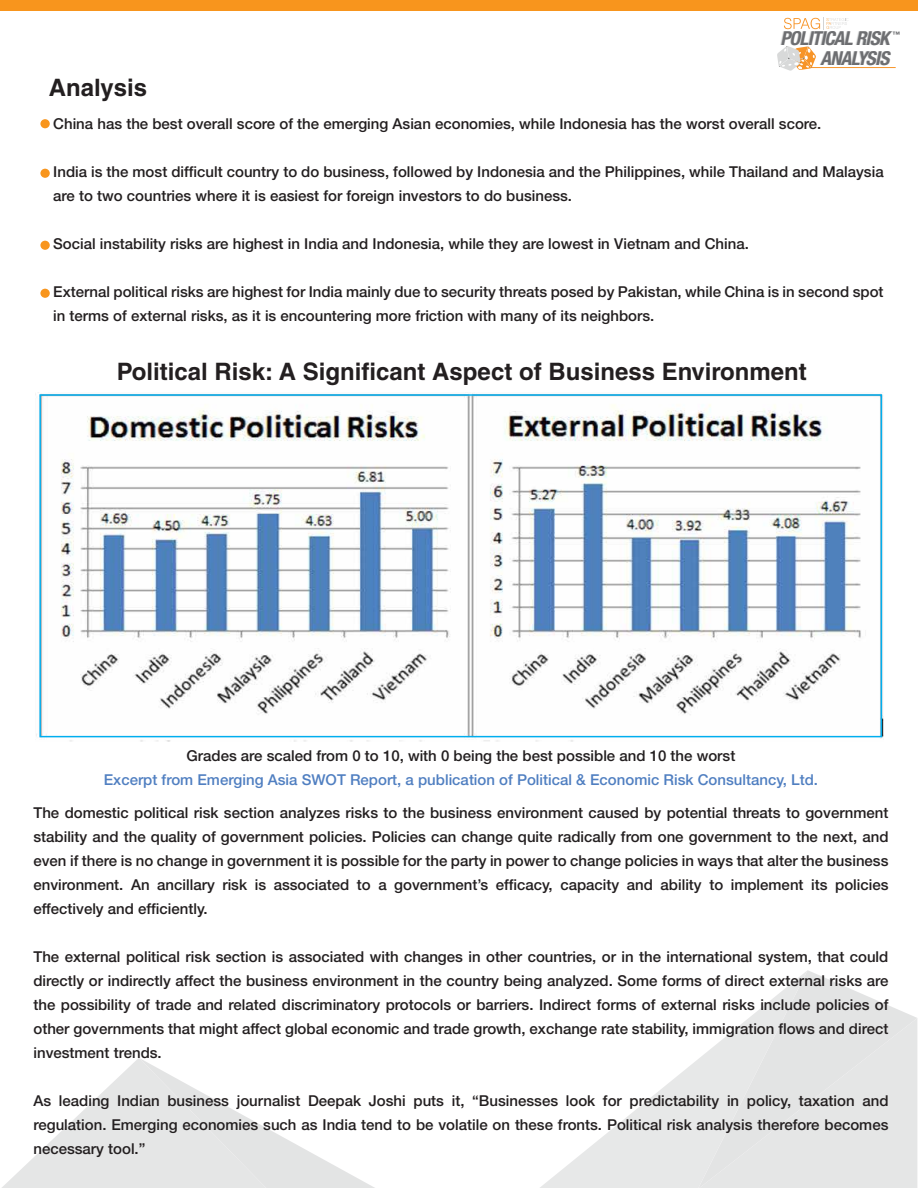
<style>
.page{position:relative;width:918px;height:1188px;background:#fff}
.page>*{position:absolute;margin:0;border:0;box-sizing:border-box;transform-origin:0 0}
.t1{font:700 24px "Helvetica";color:#231f20}
.t2{font:italic 700 condensed 19.2px/19.5px "Helvetica Neue LT Pro";letter-spacing:-.04em;color:#6d6e71;text-align:right}
.t3{font:500 15px/24px "Helvetica Neue LT Pro";color:#231f20;text-align:justify}
.t4{font:500 15px "Helvetica Neue LT Pro";color:#507fc1}
.t5{font:700 7.5px "Helvetica";color:#6d6e71}
</style>
<div class="page">
<svg style="left:808px;top:970px;width:109px;height:218px;fill:#e5e6e6"></svg>
<svg style="left:540px;top:970px;width:268px;height:218px"></svg>
<svg style="left:2px;top:1058px;width:373px;height:130px"></svg>
<div style="left:0;top:0;width:918px;height:10px;background:#f8951d"></div>
<img style="left:36px;top:393px;width:848px;height:349px">
<div style="left:39px;top:394px;width:843px;height:343px;border:2px solid #00aeef"></div>
<hr style="left:811px;top:67px;width:85px;height:1px;background:#f79428">
<svg style="left:777px;top:46px;width:42px;height:25px"></svg>
<svg style="left:784px;top:17px;width:64px;height:13px"></svg>
<div style="left:40px;top:119px;width:10px;height:9px;background:#f8951d;border-radius:50%"></div>
<div style="left:40px;top:169px;width:10px;height:9px;background:#f8951d;border-radius:50%"></div>
<div style="left:40px;top:241px;width:10px;height:9px;background:#f8951d;border-radius:50%"></div>
<div style="left:40px;top:289px;width:10px;height:9px;background:#f8951d;border-radius:50%"></div>
<h1 class="t1" style="left:49px;top:73px;width:100px">Analysis</h1>
<p class="t2" style="left:780px;top:29px;width:111px">POLITICAL RISK<br>ANALYSIS</p>
<p class="t5" style="left:892px;top:29px;width:9px">™</p>
<p class="t3" style="left:53px;top:112px;width:770px">China has the best overall score of the emerging Asian economies, while Indonesia has the worst overall score.</p>
<p class="t3" style="left:53px;top:160px;width:832px">India is the most difficult country to do business, followed by Indonesia and the Philippines, while Thailand and Malaysia are to two countries where it is easiest for foreign investors to do business.</p>
<p class="t3" style="left:53px;top:232px;width:697px">Social instability risks are highest in India and Indonesia, while they are lowest in Vietnam and China.</p>
<p class="t3" style="left:53px;top:280px;width:832px">External political risks are highest for India mainly due to security threats posed by Pakistan, while China is in second spot in terms of external risks, as it is encountering more friction with many of its neighbors.</p>
<h1 class="t1" style="left:117px;top:356px;width:692px">Political Risk: A Significant Aspect of Business Environment</h1>
<p class="t3" style="left:187px;top:744px;width:550px">Grades are scaled from 0 to 10, with 0 being the best possible and 10 the worst</p>
<p class="t4" style="left:104px;top:771px;width:716px">Excerpt from Emerging Asia SWOT Report, a publication of Political &amp; Economic Risk Consultancy, Ltd.</p>
<p class="t3" style="left:33px;top:801px;width:857px">The domestic political risk section analyzes risks to the business environment caused by potential threats to government stability and the quality of government policies. Policies can change quite radically from one government to the next, and even if there is no change in government it is possible for the party in power to change policies in ways that alter the business environment. An ancillary risk is associated to a government’s efficacy, capacity and ability to implement its policies effectively and efficiently.</p>
<p class="t3" style="left:33px;top:945px;width:857px">The external political risk section is associated with changes in other countries, or in the international system, that could directly or indirectly affect the business environment in the country being analyzed. Some forms of direct external risks are the possibility of trade and related discriminatory protocols or barriers. Indirect forms of external risks include policies of other governments that might affect global economic and trade growth, exchange rate stability, immigration flows and direct investment trends.</p>
<p class="t3" style="left:33px;top:1089px;width:857px">As leading Indian business journalist Deepak Joshi puts it, “Businesses look for predictability in policy, taxation and regulation. Emerging economies such as India tend to be volatile on these fronts. Political risk analysis therefore becomes necessary tool.”</p>
</div>
